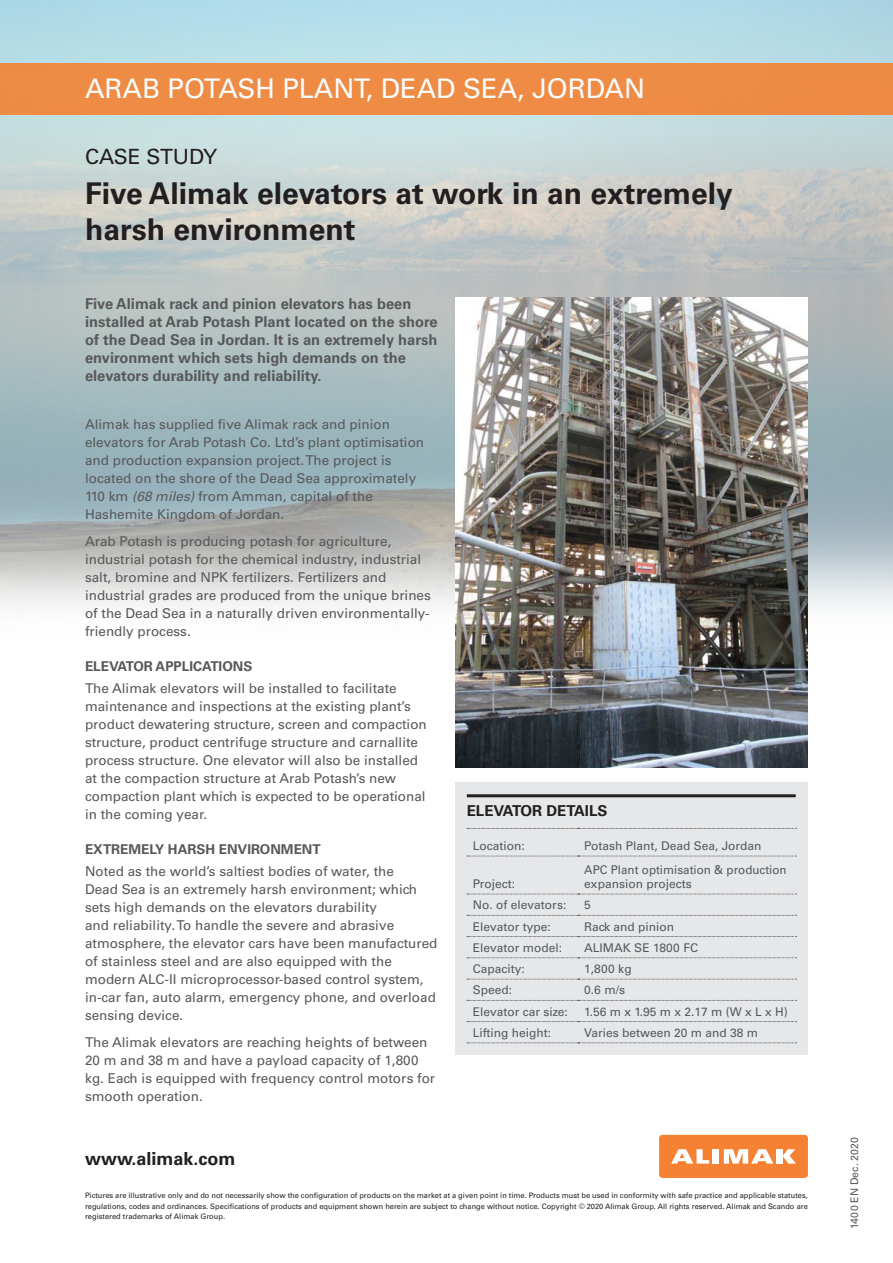
<style>
.page{position:relative;width:893px;height:1263px;background:#fff}
.page>*{position:absolute;margin:0;border:0;box-sizing:border-box;transform-origin:0 0}
.t1{font:700 30px "Univers LT Std";color:#231f20}
.t2{font:27px "Univers LT Std";color:#fff}
.Document_type{font:21px "Univers LT Std";color:#231f20}
.www{font:700 18px "Univers LT Std";color:#231f20}
.Introduction_text{font:700 15px/18px "Univers LT Std";color:#57585a}
.Table_title{font:700 15px "Univers LT Std";color:#231f20}
.Regular_text{font:13.5px/18px "Univers LT Std";color:#57585a}
.Headline{font:700 13.5px "Univers LT Std";color:#57585a}
.Table_text{font:12px "Univers LT Std";color:#57585a}
.Date{font:10.5px "Univers LT Std";color:#57585a}
.Footnote{font:7.5px/10.5px "Univers LT Std";color:#231f20;text-align:justify}
.s1{font-style:italic}
</style>
<div class="page">
<div style="left:659px;top:1135px;width:149px;height:43px;background:#f48232;border-radius:3px"></div>
<div style="left:713px;top:1149px;width:6px;height:14px;background:#fff"></div>
<div style="left:776px;top:1149px;width:7px;height:14px;background:#fff"></div>
<svg style="left:783px;top:1149px;width:13px;height:14px"></svg>
<svg style="left:671px;top:1149px;width:38px;height:14px"></svg>
<svg style="left:724px;top:1149px;width:49px;height:14px"></svg>
<img style="left:0;top:0;width:893px;height:768px">
<div style="left:455px;top:782px;width:353px;height:272px;background:#e6e7e9"></div>
<hr style="left:467px;top:794px;width:329px;height:3px;background:#231f20">
<div style="left:0;top:64px;width:893px;height:51px;background:#ee8b44"></div>
<svg style="left:467px;top:828px;width:329px;height:1px"></svg>
<svg style="left:467px;top:856px;width:329px;height:1px"></svg>
<svg style="left:467px;top:894px;width:329px;height:1px"></svg>
<svg style="left:467px;top:915px;width:329px;height:1px"></svg>
<svg style="left:467px;top:936px;width:329px;height:1px"></svg>
<svg style="left:467px;top:957px;width:329px;height:1px"></svg>
<svg style="left:467px;top:979px;width:329px;height:1px"></svg>
<svg style="left:467px;top:1000px;width:329px;height:1px"></svg>
<svg style="left:467px;top:1021px;width:329px;height:1px"></svg>
<svg style="left:467px;top:1042px;width:329px;height:1px"></svg>
<img style="left:455px;top:298px;width:353px;height:469px">
<h2 class="t2" style="left:85px;top:73px;width:562px">ARAB POTASH PLANT, DEAD SEA, JORDAN</h2>
<p class="Document_type" style="left:85px;top:144px;width:134px">CASE STUDY</p>
<p class="t1" style="left:85px;top:176px;width:649px">Five Alimak elevators at work in an extremely</p>
<p class="t1" style="left:85px;top:212px;width:272px">harsh environment</p>
<p class="Introduction_text" style="left:85px;top:294px;width:354px">Five Alimak rack and pinion elevators has been installed at Arab Potash Plant located on the shore of the Dead Sea in Jordan. It is an extremely harsh environment which sets high demands on the elevators durability and reliability.</p>
<p class="Regular_text" style="left:85px;top:416px;width:341px">Alimak has supplied five Alimak rack and pinion elevators for Arab Potash Co. Ltd’s plant optimisation and production expansion project. The project is located on the shore of the Dead Sea approximately 110 km <span class="s1">(68 miles)</span> from Amman, capital of the Hashemite Kingdom of Jordan.</p>
<p class="Regular_text" style="left:85px;top:532px;width:347px">Arab Potash is producing potash for agriculture, industrial potash for the chemical industry, industrial salt, bromine and NPK fertilizers. Fertilizers and industrial grades are produced from the unique brines of the Dead Sea in a naturally driven environmentally&shy;friendly process.</p>
<p class="Headline" style="left:85px;top:658px;width:169px">ELEVATOR APPLICATIONS</p>
<p class="Regular_text" style="left:85px;top:679px;width:343px">The Alimak elevators will be installed to facilitate maintenance and inspections at the existing plant’s product dewatering structure, screen and compaction structure, product centrifuge structure and carnallite process structure. One elevator will also be installed at the compaction structure at Arab Potash’s new compaction plant which is expected to be operational in the coming year.</p>
<p class="Headline" style="left:85px;top:841px;width:237px">EXTREMELY HARSH ENVIRONMENT</p>
<p class="Regular_text" style="left:85px;top:863px;width:354px">Noted as the world’s saltiest bodies of water, the<br>Dead Sea is an extremely harsh environment; which sets high demands on the elevators durability<br>and reliability. To handle the severe and abrasive atmosphere, the elevator cars have been manufactured of stainless steel and are also equipped with the modern ALC-II microprocessor-based control system, in-car fan, auto alarm, emergency phone, and overload sensing device.</p>
<p class="Regular_text" style="left:85px;top:1033px;width:352px">The Alimak elevators are reaching heights of between 20 m and 38 m and have a payload capacity of 1,800 kg. Each is equipped with frequency control motors for smooth operation.</p>
<p class="www" style="left:85px;top:1148px;width:152px">www.alimak.com</p>
<p class="Table_title" style="left:467px;top:802px;width:142px">ELEVATOR DETAILS</p>
<p class="Table_text" style="left:473px;top:839px;width:53px">Location:</p>
<p class="Table_text" style="left:584px;top:839px;width:179px">Potash Plant, Dead Sea, Jordan</p>
<p class="Table_text" style="left:473px;top:877px;width:44px">Project:</p>
<p class="Table_text" style="left:584px;top:862px;width:204px">APC Plant optimisation &amp; production</p>
<p class="Table_text" style="left:584px;top:877px;width:109px">expansion projects</p>
<p class="Table_text" style="left:473px;top:898px;width:95px">No. of elevators:</p>
<p class="Table_text" style="left:584px;top:898px;width:8px">5</p>
<p class="Table_text" style="left:473px;top:919px;width:80px">Elevator type:</p>
<p class="Table_text" style="left:584px;top:919px;width:91px">Rack and pinion</p>
<p class="Table_text" style="left:473px;top:940px;width:91px">Elevator model:</p>
<p class="Table_text" style="left:584px;top:940px;width:115px">ALIMAK SE 1800 FC</p>
<p class="Table_text" style="left:473px;top:962px;width:54px">Capacity:</p>
<p class="Table_text" style="left:584px;top:962px;width:49px">1,800 kg</p>
<p class="Table_text" style="left:473px;top:983px;width:41px">Speed:</p>
<p class="Table_text" style="left:584px;top:983px;width:42px">0.6 m/s</p>
<p class="Table_text" style="left:473px;top:1004px;width:97px">Elevator car size:</p>
<p class="Table_text" style="left:584px;top:1004px;width:205px">1.56 m x 1.95 m x 2.17 m (W x L x H)</p>
<p class="Table_text" style="left:473px;top:1025px;width:80px">Lifting height:</p>
<p class="Table_text" style="left:584px;top:1025px;width:175px">Varies between 20 m and 38 m</p>
<p class="Footnote" style="left:85px;top:1190px;width:724px">Pictures are illustrative only and do not necessarily show the configuration of products on the market at a given point in time. Products must be used in conformity with safe practice and applicable statutes, regulations, codes and ordinances. Specifications of products and equipment shown herein are subject to change without notice. Copyright © 2020 Alimak Group. All rights reserved. Alimak and Scando are registered trademarks of Alimak Group.</p>
<p class="Date" style="left:848px;top:1229px;width:93px;rotate:-90deg">1400 EN Dec. 2020</p>
</div>
